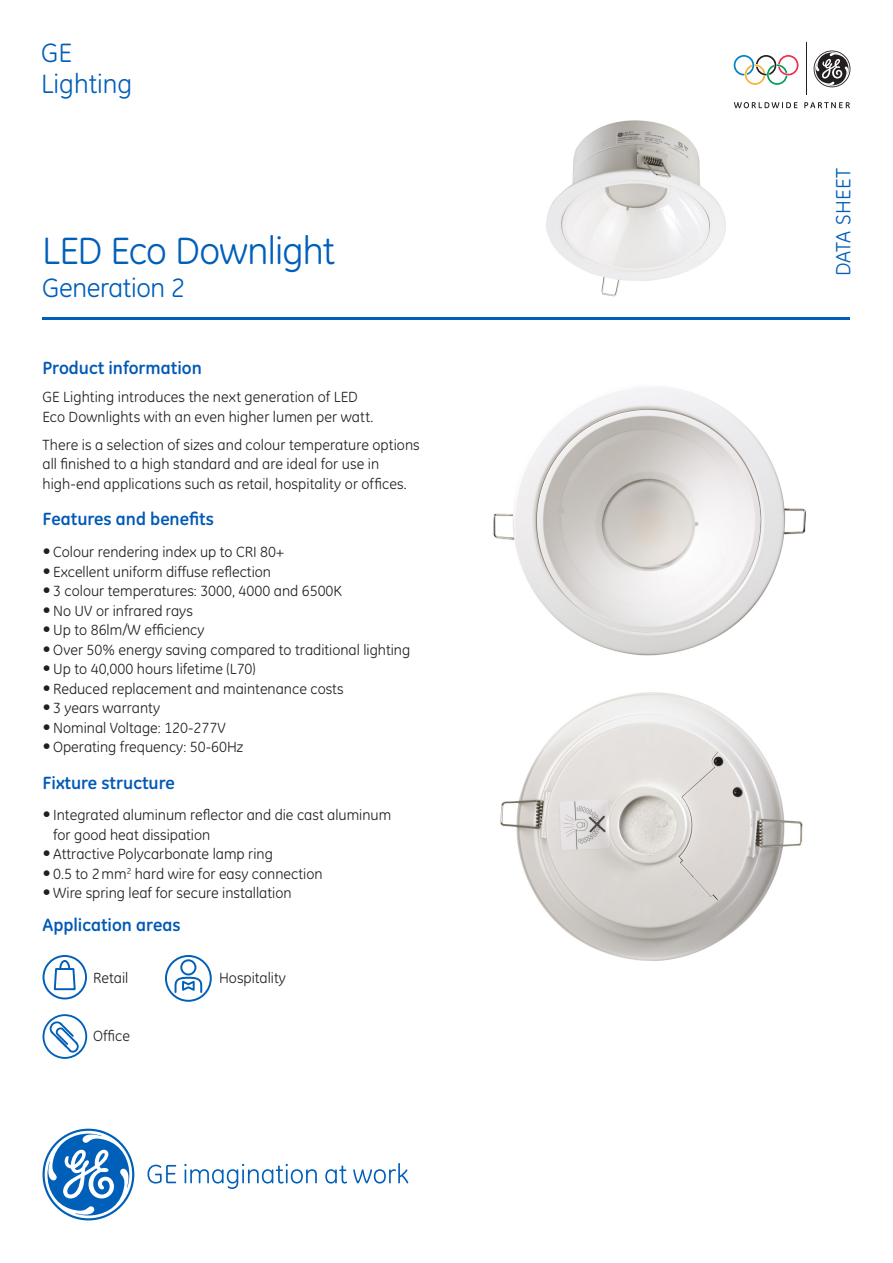
<style>
.page{position:relative;width:893px;height:1263px;background:#fff}
.page>*{position:absolute;margin:0;border:0;box-sizing:border-box;transform-origin:0 0}
.t1{font:38.7px "GE Inspira";letter-spacing:-.02em;color:#005fb9}
.t2{font:27px "GE Inspira";letter-spacing:-.01em;color:#005fb9}
.t3{font:21px "GE Inspira";letter-spacing:.005em;color:#005fb9}
.Paragraph_Style7{font:700 18px "GE Inspira";color:#0059b6}
.Paragraph_Style5{font:700 18px "GE Inspira";color:#0059b6}
.Paragraph_Style7-2{font:15px/19.5px "GE Inspira";color:#231f20}
.s1{font-size:18px}
</style>
<div class="page">
<img style="left:546px;top:120px;width:180px;height:177px">
<svg style="left:147px;top:1164px;width:29px;height:19px"></svg>
<svg style="left:184px;top:1164px;width:133px;height:25px"></svg>
<svg style="left:325px;top:1165px;width:22px;height:18px"></svg>
<svg style="left:353px;top:1163px;width:55px;height:20px"></svg>
<svg style="left:43px;top:1129px;width:91px;height:91px"></svg>
<svg style="left:734px;top:102px;width:63px;height:6px"></svg>
<svg style="left:804px;top:102px;width:46px;height:6px"></svg>
<svg style="left:734px;top:55px;width:64px;height:30px"></svg>
<hr style="left:806px;top:43px;width:1px;height:52px;background:#231f20">
<svg style="left:814px;top:50px;width:36px;height:37px"></svg>
<hr style="left:43px;top:317px;width:807px;height:3px;background:#005fb9">
<svg style="left:43px;top:956px;width:43px;height:42px"></svg>
<div style="left:43px;top:955px;width:44px;height:44px;border:2px solid #005fb9;border-radius:50%"></div>
<svg style="left:53px;top:959px;width:24px;height:32px"></svg>
<svg style="left:165px;top:955px;width:47px;height:47px"></svg>
<svg style="left:43px;top:1014px;width:44px;height:45px"></svg>
<img style="left:493px;top:387px;width:313px;height:269px">
<img style="left:500px;top:692px;width:303px;height:269px">
<p class="t2" style="left:41px;top:37px;width:32px">GE</p>
<p class="t2" style="left:41px;top:68px;width:93px">Lighting</p>
<p class="t1" style="left:42px;top:229px;width:294px">LED Eco Downlight</p>
<p class="t2" style="left:42px;top:272px;width:144px">Generation 2</p>
<p class="Paragraph_Style5" style="left:43px;top:356px;width:161px">Product information</p>
<p class="Paragraph_Style7-2" style="left:43px;top:388px;width:332px">GE Lighting introduces the next generation of LED<br>Eco Downlights with an even higher lumen per watt.</p>
<p class="Paragraph_Style7-2" style="left:43px;top:435px;width:379px">There is a selection of sizes and colour temperature options all finished to a high standard and are ideal for use in high-end applications such as retail, hospitality or offices.</p>
<p class="Paragraph_Style7" style="left:43px;top:508px;width:173px">Features and benefits</p>
<p class="Paragraph_Style7-2" style="left:43px;top:542px;width:243px"><span class="s1">•</span>Colour rendering index up to CRI 80+</p>
<p class="Paragraph_Style7-2" style="left:43px;top:562px;width:230px"><span class="s1">•</span> Excellent uniform diffuse reflection</p>
<p class="Paragraph_Style7-2" style="left:43px;top:581px;width:301px"><span class="s1">•</span> 3 colour temperatures: 3000, 4000 and 6500K</p>
<p class="Paragraph_Style7-2" style="left:43px;top:601px;width:152px"><span class="s1">•</span>No UV or infrared rays</p>
<p class="Paragraph_Style7-2" style="left:43px;top:620px;width:164px"><span class="s1">•</span>Up to 86lm/W efficiency</p>
<p class="Paragraph_Style7-2" style="left:43px;top:640px;width:369px"><span class="s1">•</span>Over 50% energy saving compared to traditional lighting</p>
<p class="Paragraph_Style7-2" style="left:43px;top:659px;width:215px"><span class="s1">•</span>Up to 40,000 hours lifetime (L70)</p>
<p class="Paragraph_Style7-2" style="left:43px;top:679px;width:303px"><span class="s1">•</span> Reduced replacement and maintenance costs</p>
<p class="Paragraph_Style7-2" style="left:43px;top:698px;width:119px"><span class="s1">•</span> 3 years warranty</p>
<p class="Paragraph_Style7-2" style="left:43px;top:718px;width:185px"><span class="s1">•</span>Nominal Voltage: 120-277V</p>
<p class="Paragraph_Style7-2" style="left:43px;top:737px;width:202px"><span class="s1">•</span>Operating frequency: 50-60Hz</p>
<p class="Paragraph_Style7" style="left:43px;top:771px;width:134px">Fixture structure</p>
<p class="Paragraph_Style7-2" style="left:53px;top:805px;width:340px;text-indent:-11px"><span class="s1">•</span> Integrated aluminum reflector and die cast aluminum for good heat dissipation</p>
<p class="Paragraph_Style7-2" style="left:43px;top:844px;width:232px"><span class="s1">•</span> Attractive Polycarbonate lamp ring</p>
<p class="Paragraph_Style7-2" style="left:43px;top:864px;width:282px"><span class="s1">•</span> 0.5 to 2mm<sup>2</sup> hard wire for easy connection</p>
<p class="Paragraph_Style7-2" style="left:43px;top:883px;width:251px"><span class="s1">•</span>Wire spring leaf for secure installation</p>
<p class="Paragraph_Style7" style="left:43px;top:913px;width:140px">Application areas</p>
<p class="Paragraph_Style7-2" style="left:93px;top:968px;width:37px">Retail</p>
<p class="Paragraph_Style7-2" style="left:93px;top:1026px;width:38px">Office</p>
<p class="Paragraph_Style7-2" style="left:219px;top:968px;width:68px">Hospitality</p>
<p class="t3" style="left:831px;top:276px;width:110px;rotate:-90deg">DATA SHEET</p>
</div>
